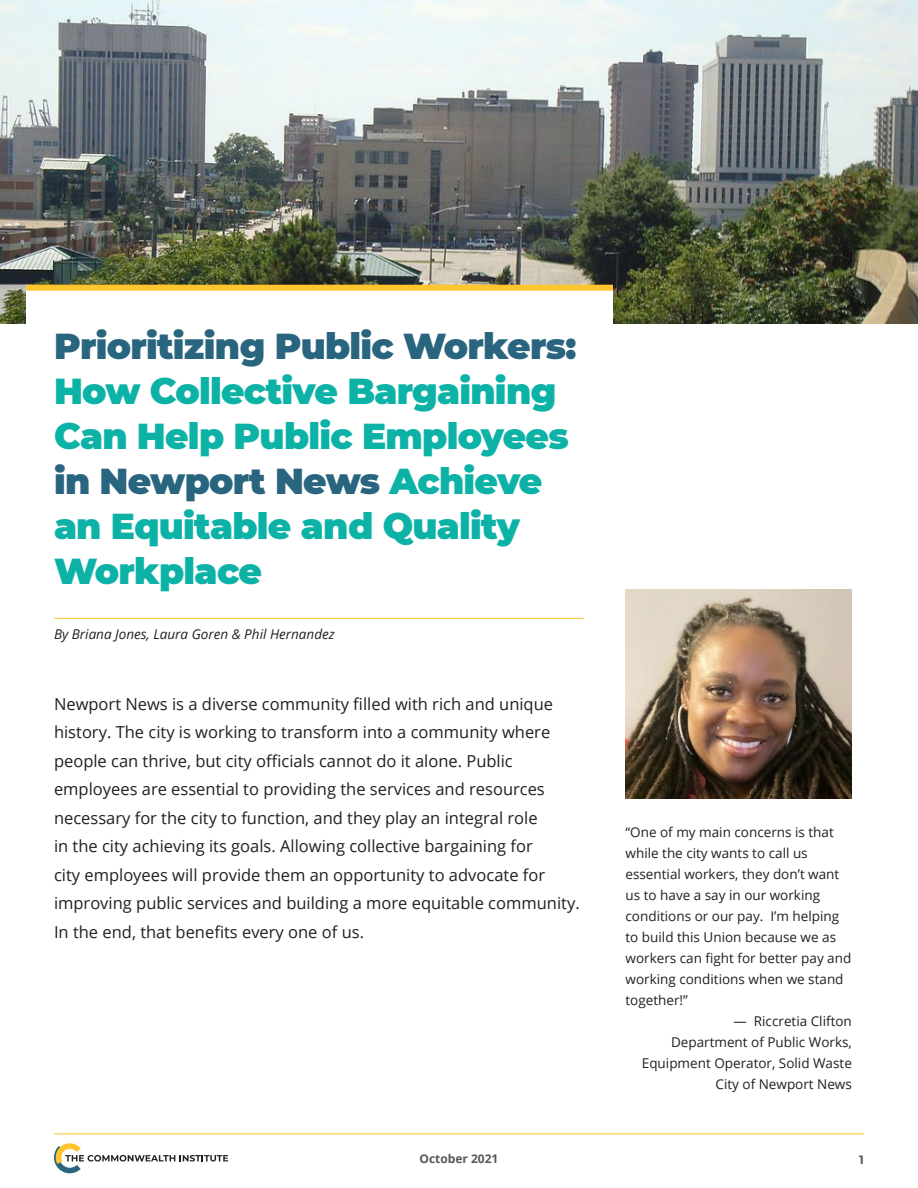
<style>
.page{position:relative;width:918px;height:1188px;background:#fff}
.page>*{position:absolute;margin:0;border:0;box-sizing:border-box;transform-origin:0 0}
.t1{font:900 36px/45px "Montserrat";letter-spacing:-.02em;color:#0db2a7}
.t2{font:16.5px/28.5px "Open Sans";color:#231f20}
.sidebar_p{font:13.5px/21px "Open Sans";color:#231f20}
.Byline{font:italic 13.5px "Open Sans";color:#231f20}
.t3{font:700 12px "Open Sans";color:#57585a}
.t4{font:700 12px "Montserrat";color:#57585a}
.s1{color:#29657e}
</style>
<div class="page">
<svg style="left:54px;top:1143px;width:174px;height:30px"></svg>
<hr style="left:54px;top:1133px;width:810px;height:1px;background:#ffc52d">
<img style="left:0;top:0;width:918px;height:324px">
<div style="left:26px;top:286px;width:587px;height:845px;background:#fff"></div>
<div style="left:26px;top:285px;width:587px;height:6px;background:#ffc52d"></div>
<hr style="left:54px;top:618px;width:531px;height:1px;background:#ffc52d">
<img style="left:626px;top:590px;width:226px;height:208px">
<h1 class="t1" style="left:54px;top:321px;width:524px"><span class="s1">Prioritizing Public Workers:<br></span>How Collective Bargaining<br>Can Help Public Employees <span class="s1">in Newport News</span> Achieve an Equitable and Quality<br>Workplace</h1>
<p class="Byline" style="left:54px;top:625px;width:282px">By Briana Jones, Laura Goren &amp; Phil Hernandez</p>
<p class="t2" style="left:54px;top:689px;width:527px">Newport News is a diverse community filled with rich and unique history. The city is working to transform into a community where people can thrive, but city officials cannot do it alone. Public employees are essential to providing the services and resources necessary for the city to function, and they play an integral role<br>in the city achieving its goals. Allowing collective bargaining for<br>city employees will provide them an opportunity to advocate for improving public services and building a more equitable community.<br>In the end, that benefits every one of us.</p>
<p class="sidebar_p" style="left:626px;top:821px;width:227px">“One of my main concerns is that while the city wants to call us essential workers, they don’t want us to have a say in our working conditions or our pay. I’m helping to build this Union because we as workers can fight for better pay and working conditions when we stand together!”</p>
<p class="sidebar_p" style="left:733px;top:1010px;width:120px">— Riccretia Clifton</p>
<p class="sidebar_p" style="left:642px;top:1031px;width:212px;text-align:right">Department of Public Works,<br>Equipment Operator, Solid Waste</p>
<p class="sidebar_p" style="left:716px;top:1073px;width:138px">City of Newport News</p>
<p class="t3" style="left:419px;top:1150px;width:81px">October 2021</p>
<p class="t4" style="left:859px;top:1151px;width:6px">1</p>
</div>
